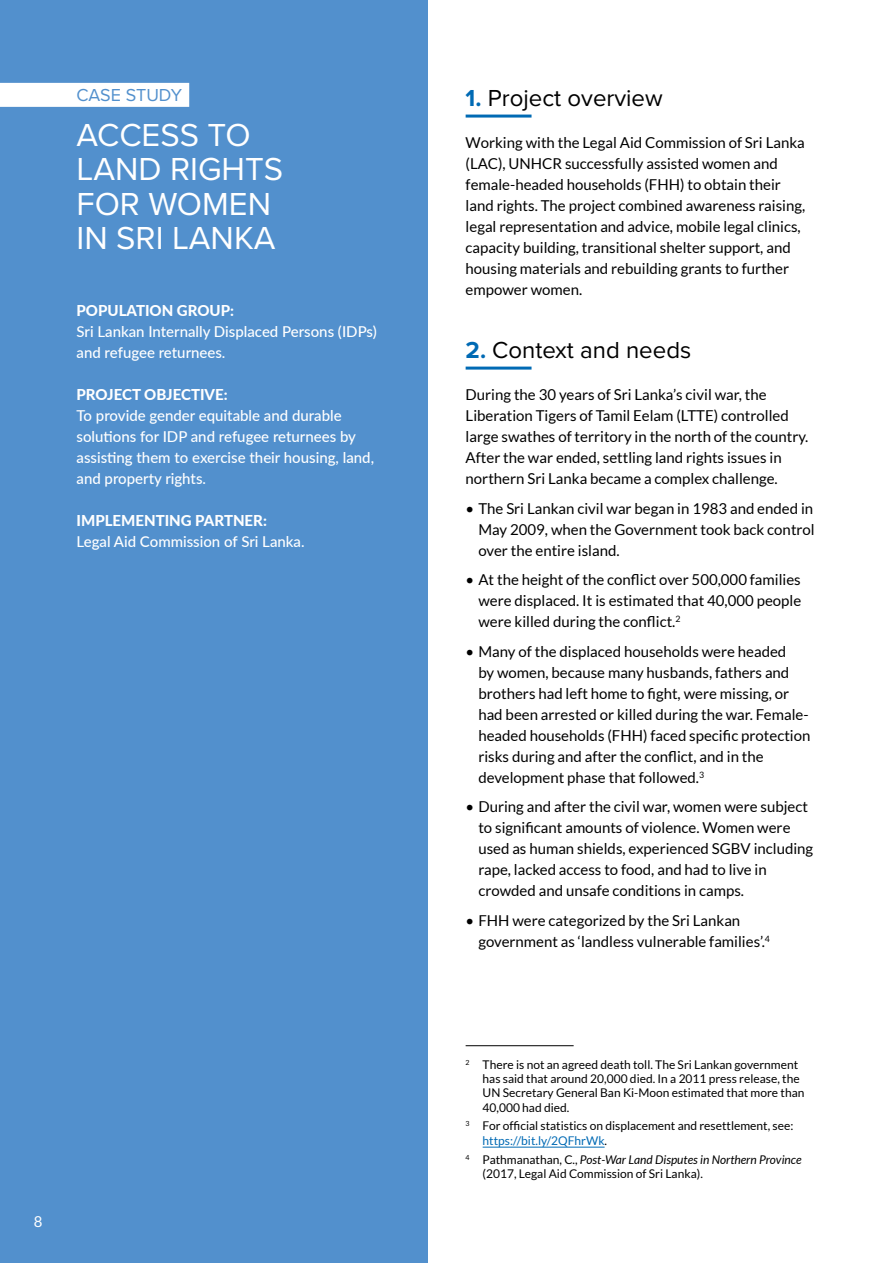
<style>
.page{position:relative;width:893px;height:1263px;background:#fff}
.page>*{position:absolute;margin:0;border:0;box-sizing:border-box;transform-origin:0 0}
.t1{font:33px/34.5px "Proxima Nova";color:#fff}
.t2{font:24px "Proxima Nova";color:#000}
.t3{font:18px "Proxima Nova";letter-spacing:-.005em;color:#5290cd}
.t4{font:15px/21px "Lato";color:#000}
.t5{font:500 15px/21px "Lato";color:#fff}
.t6{font:800 15px "Lato";color:#fff}
.t7{font:15px "Lato";color:#fff}
.t8{font:12px/14.4px "Lato";color:#000}
.s1{font-weight:700;color:#006ab4}
.s2{color:#006ab4}
.s3{font-style:italic}
</style>
<div class="page">
<div style="left:0;top:0;width:427px;height:1263px;background:#5290cd"></div>
<div style="left:0;top:83px;width:189px;height:24px;background:#fff"></div>
<hr style="left:466px;top:115px;width:65px;height:3px;background:#006ab4">
<hr style="left:466px;top:367px;width:65px;height:3px;background:#006ab4">
<hr style="left:466px;top:1045px;width:108px;height:1px;background:#000">
<hr style="left:483px;top:1147px;width:122px;height:1px;background:#006ab4">
<p class="t3" style="left:77px;top:84px;width:107px">CASE STUDY</p>
<h1 class="t1" style="left:77px;top:118px;width:208px">ACCESS TO<br>LAND RIGHTS<br>FOR WOMEN<br>IN SRI LANKA</h1>
<p class="t6" style="left:77px;top:299px;width:159px">POPULATION GROUP:</p>
<p class="t5" style="left:77px;top:320px;width:302px">Sri Lankan Internally Displaced Persons (IDPs) and refugee returnees.</p>
<p class="t6" style="left:77px;top:383px;width:153px">PROJECT OBJECTIVE:</p>
<p class="t5" style="left:77px;top:404px;width:299px">To provide gender equitable and durable solutions for IDP and refugee returnees by assisting them to exercise their housing, land, and property rights.</p>
<p class="t6" style="left:77px;top:509px;width:192px">IMPLEMENTING PARTNER:</p>
<p class="t5" style="left:77px;top:530px;width:230px">Legal Aid Commission of Sri Lanka.</p>
<p class="t7" style="left:34px;top:1213px;width:10px">8</p>
<h2 class="t2" style="left:466px;top:84px;width:199px"><span class="s1">1.</span> Project overview</h2>
<p class="t4" style="left:466px;top:132px;width:341px">Working with the Legal Aid Commission of Sri Lanka (LAC), UNHCR successfully assisted women and female-headed households (FHH) to obtain their land rights. The project combined awareness raising, legal representation and advice, mobile legal clinics, capacity building, transitional shelter support, and housing materials and rebuilding grants to further empower women.</p>
<h2 class="t2" style="left:466px;top:336px;width:227px"><span class="s1">2.</span> Context and needs</h2>
<p class="t4" style="left:466px;top:384px;width:344px">During the 30 years of Sri Lanka’s civil war, the Liberation Tigers of Tamil Eelam (LTTE) controlled large swathes of territory in the north of the country.<br>After the war ended, settling land rights issues in northern Sri Lanka became a complex challenge.</p>
<p class="t4" style="left:478px;top:498px;width:338px;text-align:justify;text-indent:-13px">• The Sri Lankan civil war began in 1983 and ended in May 2009, when the Government took back control over the entire island.</p>
<p class="t4" style="left:478px;top:569px;width:324px;text-align:justify;text-indent:-13px">• At the height of the conflict over 500,000 families were displaced. It is estimated that 40,000 people were killed during the conflict.<sup>2</sup></p>
<p class="t4" style="left:478px;top:641px;width:334px;text-indent:-13px">• Many of the displaced households were headed<br>by women, because many husbands, fathers and brothers had left home to fight, were missing, or had been arrested or killed during the war. Female&shy;headed households (FHH) faced specific protection risks during and after the conflict, and in the development phase that followed.<sup>3</sup></p>
<p class="t4" style="left:478px;top:796px;width:336px;text-indent:-13px">• During and after the civil war, women were subject to significant amounts of violence. Women were used as human shields, experienced SGBV including rape, lacked access to food, and had to live in crowded and unsafe conditions in camps.</p>
<p class="t4" style="left:478px;top:910px;width:293px;text-indent:-13px">• FHH were categorized by the Sri Lankan government as ‘landless vulnerable families’.<sup>4</sup></p>
<p class="t8" style="left:483px;top:1057px;width:323px;text-indent:-17px"><sup>2</sup> There is not an agreed death toll. The Sri Lankan government has said that around 20,000 died. In a 2011 press release, the UN Secretary General Ban Ki-Moon estimated that more than 40,000 had died.</p>
<p class="t8" style="left:483px;top:1119px;width:312px;text-indent:-17px"><sup>3</sup> For official statistics on displacement and resettlement, see: <span class="s2">https://bit.ly/2QFhrWk</span>.</p>
<p class="t8" style="left:483px;top:1152px;width:320px;text-indent:-17px"><sup>4</sup> Pathmanathan, C., <span class="s3">Post-War Land Disputes in Northern Province </span>(2017, Legal Aid Commission of Sri Lanka).</p>
</div>
